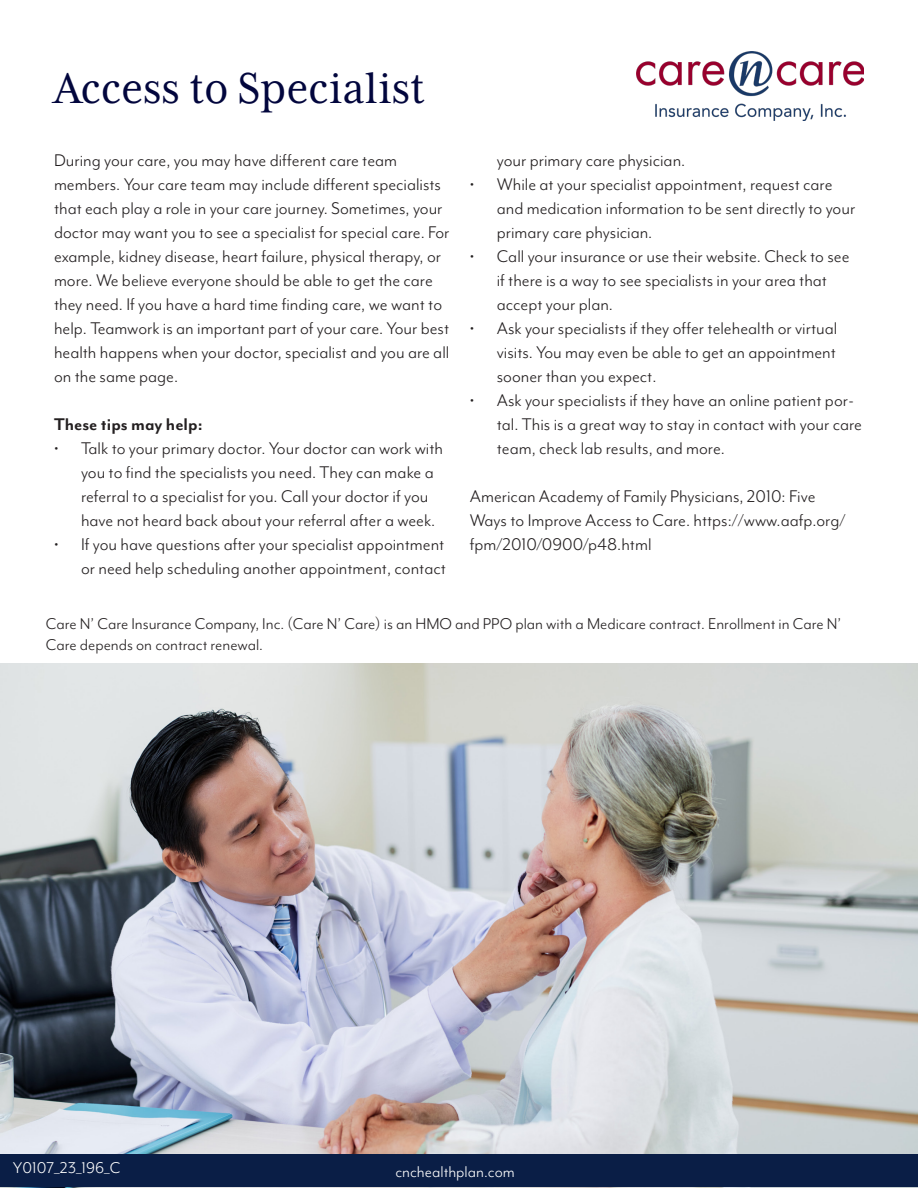
<style>
.page{position:relative;width:918px;height:1188px;background:#fff}
.page>*{position:absolute;margin:0;border:0;box-sizing:border-box;transform-origin:0 0}
.t1{font:49.5px "Mrs Eaves XL Serif Nar OT";color:#02063d}
.t2{font:19.5px/24px "Mr Eaves Mod OT";color:#231f20}
.t3{font:700 19.5px "Mr Eaves Mod OT";color:#231f20}
.t4{font:18px/21.6px "Mr Eaves Mod OT";color:#231f20}
.t5{font:18px "Mr Eaves Mod OT";color:#fff}
</style>
<div class="page">
<img style="left:636px;top:51px;width:228px;height:69px">
<img style="left:0;top:663px;width:918px;height:525px">
<div style="left:0;top:1155px;width:917px;height:32px;background:#0a1e46"></div>
<h1 class="t1" style="left:54px;top:61px;width:373px">Access to Specialist</h1>
<p class="t2" style="left:54px;top:148px;width:397px">During your care, you may have different care team members. Your care team may include different specialists that each play a role in your care journey. Sometimes, your doctor may want you to see a specialist for special care. For example, kidney disease, heart failure, physical therapy, or more. We believe everyone should be able to get the care they need. If you have a hard time finding care, we want to help. Teamwork is an important part of your care. Your best health happens when your doctor, specialist and you are all on the same page.</p>
<h2 class="t3" style="left:54px;top:413px;width:150px">These tips may help:</h2>
<p class="t2" style="left:81px;top:436px;width:364px;text-indent:-27px">• Talk to your primary doctor. Your doctor can work with you to find the specialists you need. They can make a referral to a specialist for you. Call your doctor if you have not heard back about your referral after a week.</p>
<p class="t2" style="left:54px;top:532px;width:393px;text-align:right">• If you have questions after your specialist appointment or need help scheduling another appointment, contact</p>
<p class="t2" style="left:497px;top:148px;width:190px">your primary care physician.</p>
<p class="t2" style="left:497px;top:172px;width:360px;text-indent:-27px">• While at your specialist appointment, request care and medication information to be sent directly to your primary care physician.</p>
<p class="t2" style="left:497px;top:244px;width:354px;text-indent:-27px">• Call your insurance or use their website. Check to see if there is a way to see specialists in your area that accept your plan.</p>
<p class="t2" style="left:497px;top:316px;width:342px;text-align:justify;text-indent:-27px">• Ask your specialists if they offer telehealth or virtual visits. You may even be able to get an appointment sooner than you expect.</p>
<p class="t2" style="left:497px;top:388px;width:367px;text-indent:-27px">• Ask your specialists if they have an online patient por&shy;tal. This is a great way to stay in contact with your care team, check lab results, and more.</p>
<p class="t2" style="left:470px;top:484px;width:377px">American Academy of Family Physicians, 2010: Five<br>Ways to Improve Access to Care. https://www.aafp.org/ fpm/2010/0900/p48.html</p>
<p class="t4" style="left:46px;top:613px;width:797px">Care N’ Care Insurance Company, Inc. (Care N’ Care) is an HMO and PPO plan with a Medicare contract. Enrollment in Care N’<br>Care depends on contract renewal.</p>
<p class="t5" style="left:13px;top:1158px;width:109px">Y0107_23_196_C</p>
<p class="t5" style="left:395px;top:1162px;width:121px">cnchealthplan.com</p>
</div>
